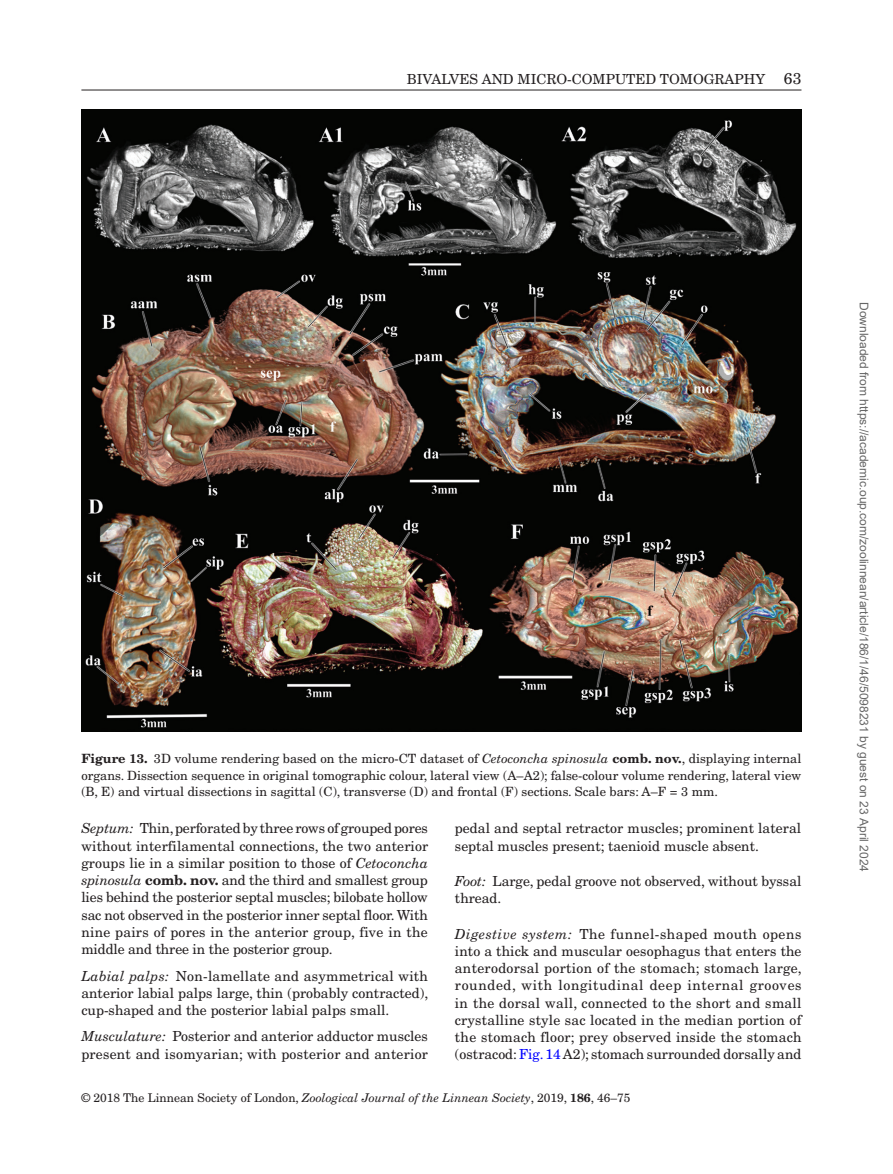
<style>
.page{position:relative;width:893px;height:1174px;background:#fff}
.page>*{position:absolute;margin:0;border:0;box-sizing:border-box;transform-origin:0 0}
.t1{font:13.8px/17.2px "New Century Schlbk";color:#231f20;text-align:justify}
.t2{font:12.75px/16.5px "New Century Schlbk";color:#231f20;text-align:justify}
.t3{font:12px "Arial";color:#666}
.t4{font:12px "New Century Schlbk";color:#231f20}
.s1{font-size:15.75px}
.s2{font-weight:700}
.s3{font-style:italic}
.s4{color:#00f}
</style>
<div class="page">
<hr style="left:81px;top:90px;width:720px;height:1px;background:#231f20">
<img style="left:81px;top:110px;width:720px;height:621px">
<p class="t1" style="left:407px;top:70px;width:396px">BIVALVES AND MICRO-COMPUTED TOMOGRAPHY <span class="s1">63</span></p>
<p class="t2" style="left:81px;top:750px;width:721px"><span class="s2">Figure 13.</span> 3D volume rendering based on the micro-CT dataset of <span class="s3">Cetoconcha spinosula</span> <span class="s2">comb. nov.</span>, displaying internal organs. Dissection sequence in original tomographic colour, lateral view (A–A2); false-colour volume rendering, lateral view (B, E) and virtual dissections in sagittal (C), transverse (D) and frontal (F) sections. Scale bars: A–F = 3 mm.</p>
<p class="t1" style="left:81px;top:820px;width:348px"><span class="s3">Septum:</span> Thin, perforated by three rows of grouped pores without interfilamental connections, the two anterior groups lie in a similar position to those of <span class="s3">Cetoconcha spinosula</span> <span class="s2">comb. nov.</span> and the third and smallest group lies behind the posterior septal muscles; bilobate hollow sac not observed in the posterior inner septal floor. With nine pairs of pores in the anterior group, five in the middle and three in the posterior group.</p>
<p class="t1" style="left:81px;top:967px;width:348px"><span class="s3">Labial palps:</span> Non-lamellate and asymmetrical with anterior labial palps large, thin (probably contracted), cup-shaped and the posterior labial palps small.</p>
<p class="t1" style="left:81px;top:1027px;width:348px"><span class="s3">Musculature:</span> Posterior and anterior adductor muscles present and isomyarian; with posterior and anterior</p>
<p class="t1" style="left:455px;top:820px;width:348px">pedal and septal retractor muscles; prominent lateral septal muscles present; taenioid muscle absent.</p>
<p class="t1" style="left:455px;top:872px;width:348px"><span class="s3">Foot:</span> Large, pedal groove not observed, without byssal thread.</p>
<p class="t1" style="left:455px;top:925px;width:348px"><span class="s3">Digestive system:</span> The funnel-shaped mouth opens into a thick and muscular oesophagus that enters the anterodorsal portion of the stomach; stomach large, rounded, with longitudinal deep internal grooves in the dorsal wall, connected to the short and small crystalline style sac located in the median portion of the stomach floor; prey observed inside the stomach (ostracod: <span class="s4">Fig. 14</span> A2); stomach surrounded dorsally and</p>
<p class="t4" style="left:81px;top:1090px;width:550px">© 2018 The Linnean Society of London, <span class="s3">Zoological Journal of the Linnean Society</span>, 2019, <span class="s2">186</span>, 46–75</p>
<p class="t3" style="left:868px;top:302px;width:571px;rotate:90deg">Downloaded from https://academic.oup.com/zoolinnean/article/186/1/46/5098231 by guest on 23 April 2024</p>
</div>
